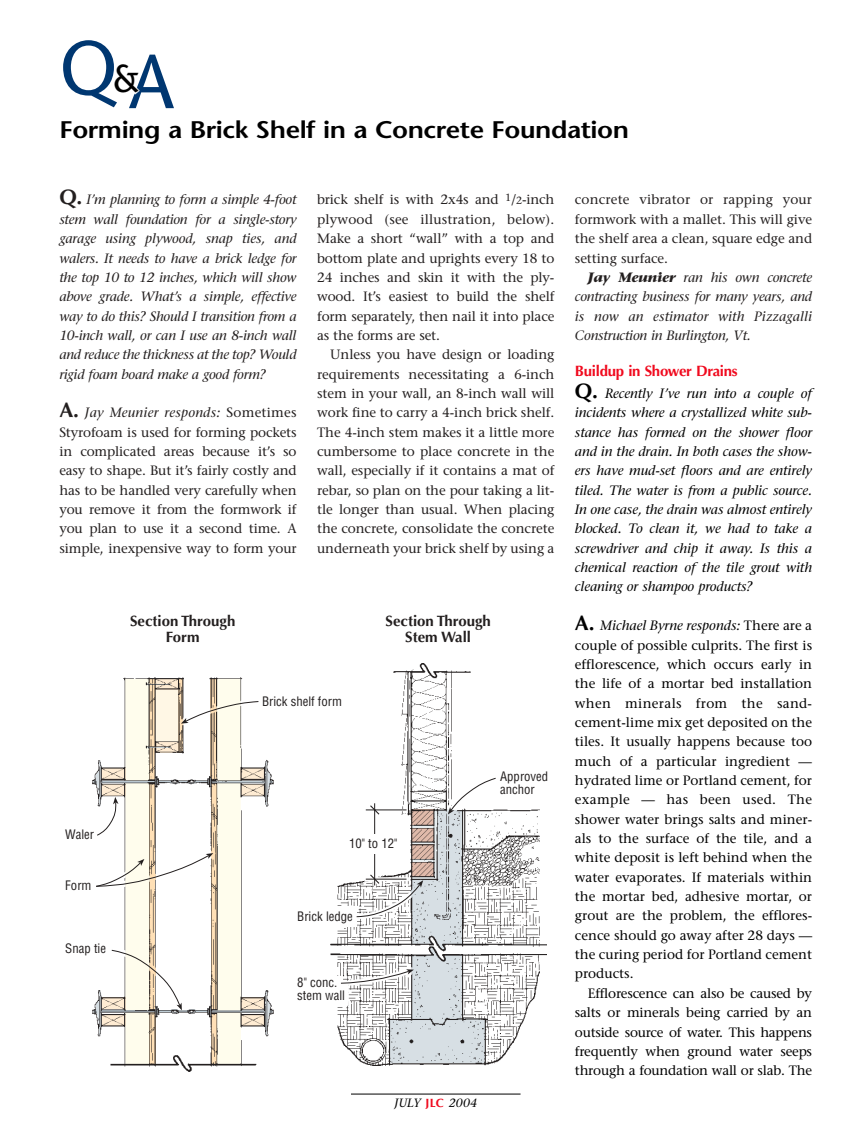
<style>
.page{position:relative;width:864px;height:1134px;background:#fff}
.page>*{position:absolute;margin:0;border:0;box-sizing:border-box;transform-origin:0 0}
.t1{font:76.5px "Stone Sans";color:#003771;scale:.95 1}
.t2{font:600 24px "Stone Sans";letter-spacing:-.015em;color:#000;scale:1.1 1}
.t3{font:700 15px/15.8px "Optima";color:#231f1f;text-align:center}
.t4{font:700 15px "Optima";letter-spacing:-.015em;color:#f00a1e}
.t5{font:13.5px/19.4px "Stone Serif";letter-spacing:-.01em;color:#231f1f;text-align:justify}
.t6{font:13.5px/19.4px "Stone Serif";letter-spacing:-.01em;color:#000;text-align:justify}
.t7{font:italic 13.5px/19.4px "Stone Serif";letter-spacing:-.015em;color:#231f1f;text-align:justify}
.t8{font:italic 13.5px/19.4px "Stone Serif";letter-spacing:-.005em;color:#000;text-align:justify}
.t9{font:condensed 12.75px/12.8px "Helvetica";color:#231f1f}
.t10{font:italic 12px "Stone Serif";letter-spacing:.015em;color:#000}
.s1{font-weight:700;font-size:42px;color:#fff}
.s2{font-family:"Optima";font-weight:700;font-style:normal;font-size:21px}
.s3{font-family:"Optima";font-weight:700;font-size:21px}
.s4{font-style:italic}
.s5{font-size:10.5px}
.s6{font-family:"Optima";font-weight:700;font-style:normal;color:#f00a1e}
.s7{font-weight:700}
</style>
<div class="page">
<img style="left:110px;top:678px;width:164px;height:393px">
<img style="left:365px;top:663px;width:182px;height:402px">
<svg style="left:330px;top:777px;width:167px;height:287px"></svg>
<svg style="left:93px;top:679px;width:180px;height:385px"></svg>
<hr style="left:351px;top:1094px;width:170px;height:1px;background:#000">
<h1 class="t1" style="left:60px;top:45px;width:122px">Q<span class="s1">&amp;</span>A</h1>
<h2 class="t2" style="left:59px;top:120px;width:519px">Forming a Brick Shelf in a Concrete Foundation</h2>
<p class="t7" style="left:59px;top:192px;width:239px"><span class="s2">Q.</span> I’m planning to form a simple 4-foot stem wall foundation for a single-story garage using plywood, snap ties, and walers. It needs to have a brick ledge for the top 10 to 12 inches, which will show above grade. What’s a simple, effective way to do this? Should I transition from a 10-inch wall, or can I use an 8-inch wall and reduce the thickness at the top? Would rigid foam board make a good form?</p>
<p class="t5" style="left:59px;top:404px;width:239px"><span class="s3">A.</span> <span class="s4">Jay Meunier responds:</span> Sometimes Styrofoam is used for forming pockets in complicated areas because it’s so easy to shape. But it’s fairly costly and has to be handled very carefully when you remove it from the formwork if you plan to use it a second time. A simple, inexpensive way to form your</p>
<p class="t5" style="left:317px;top:192px;width:239px">brick shelf is with 2x4s and <sup>1</sup>/<span class="s5">2</span>-inch plywood (see illustration, below).<br>Make a short “wall” with a top and bottom plate and uprights every 18 to 24 inches and skin it with the ply&shy;wood. It’s easiest to build the shelf form separately, then nail it into place as the forms are set.</p>
<p class="t5" style="left:317px;top:346px;width:239px;text-indent:13px">Unless you have design or loading requirements necessitating a 6-inch stem in your wall, an 8-inch wall will work fine to carry a 4-inch brick shelf.<br>The 4-inch stem makes it a little more cumbersome to place concrete in the wall, especially if it contains a mat of rebar, so plan on the pour taking a lit&shy;tle longer than usual. When placing the concrete, consolidate the concrete underneath your brick shelf by using a</p>
<p class="t3" style="left:130px;top:615px;width:107px">Section Through<br>Form</p>
<p class="t3" style="left:386px;top:615px;width:107px">Section Through<br>Stem Wall</p>
<p class="t9" style="left:65px;top:830px;width:30px">Waler</p>
<p class="t9" style="left:65px;top:880px;width:28px">Form</p>
<p class="t9" style="left:65px;top:943px;width:42px">Snap tie</p>
<p class="t9" style="left:262px;top:696px;width:82px">Brick shelf form</p>
<p class="t9" style="left:349px;top:838px;width:50px">10" to 12"</p>
<p class="t9" style="left:297px;top:911px;width:57px">Brick ledge</p>
<p class="t9" style="left:297px;top:977px;width:49px">8" conc. stem wall</p>
<p class="t9" style="left:500px;top:771px;width:50px">Approved anchor</p>
<p class="t10" style="left:395px;top:1099px;width:84px">JULY <span class="s6">JLC</span> 2004</p>
<p class="t5" style="left:575px;top:192px;width:239px">concrete vibrator or rapping your formwork with a mallet. This will give the shelf area a clean, square edge and setting surface.</p>
<p class="t7" style="left:575px;top:269px;width:239px;text-indent:13px"><span class="s7">Jay Meunier</span> ran his own concrete contracting business for many years, and is now an estimator with Pizzagalli Construction in Burlington, Vt.</p>
<p class="t4" style="left:575px;top:364px;width:164px">Buildup in Shower Drains</p>
<p class="t8" style="left:575px;top:385px;width:239px"><span class="s2">Q.</span> Recently I’ve run into a couple of incidents where a crystallized white sub&shy;stance has formed on the shower floor and in the drain. In both cases the show&shy;ers have mud-set floors and are entirely tiled. The water is from a public source.<br>In one case, the drain was almost entirely blocked. To clean it, we had to take a screwdriver and chip it away. Is this a chemical reaction of the tile grout with cleaning or shampoo products?</p>
<p class="t6" style="left:575px;top:617px;width:239px"><span class="s3">A.</span> <span class="s4">Michael Byrne responds:</span> There are a couple of possible culprits. The first is efflorescence, which occurs early in the life of a mortar bed installation when minerals from the sand&shy;cement-lime mix get deposited on the tiles. It usually happens because too much of a particular ingredient — hydrated lime or Portland cement, for example — has been used. The shower water brings salts and miner&shy;als to the surface of the tile, and a white deposit is left behind when the water evaporates. If materials within the mortar bed, adhesive mortar, or grout are the problem, the efflores&shy;cence should go away after 28 days — the curing period for Portland cement products.</p>
<p class="t6" style="left:575px;top:985px;width:239px;text-indent:13px">Efflorescence can also be caused by salts or minerals being carried by an outside source of water. This happens frequently when ground water seeps through a foundation wall or slab. The</p>
</div>
